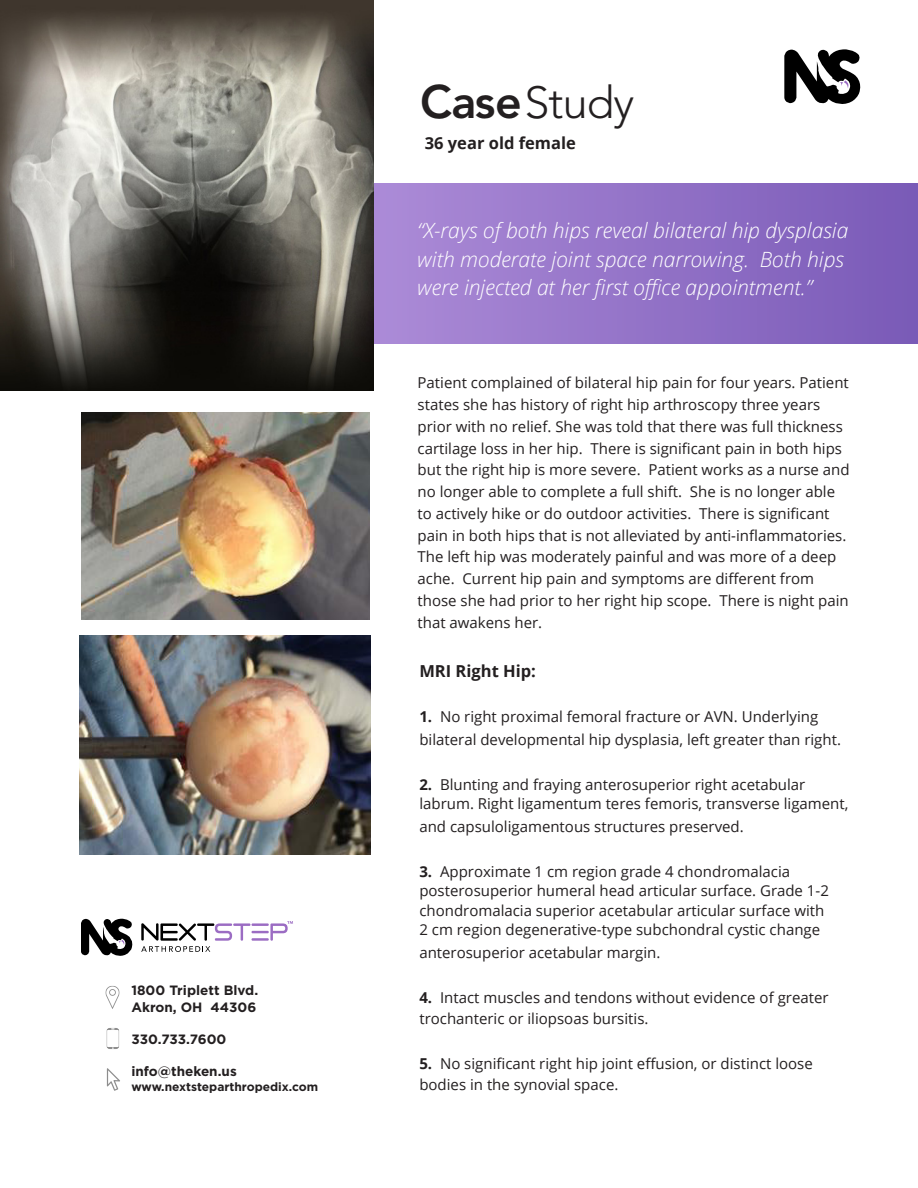
<style>
.page{position:relative;width:918px;height:1188px;background:#fff}
.page>*{position:absolute;margin:0;border:0;box-sizing:border-box;transform-origin:0 0}
.t1{font:300 44.55px "Avenir";letter-spacing:-.02em;color:#231f20}
.t2{font:italic 300 21px/28.5px "Open Sans";color:#fff}
.t3{font:700 16.5px "Open Sans";color:#231f20}
.t4{font:15px/21.8px "Open Sans";color:#231f20}
.t5{font:700 13.5px/16.2px "Gotham";color:#231f20}
.t6{font:700 12px "Gotham";color:#231f20}
.s1{font-weight:800;font-size:46.5px}
.s2{font-weight:700}
</style>
<div class="page">
<svg style="left:784px;top:49px;width:77px;height:55px"></svg>
<svg style="left:81px;top:919px;width:52px;height:37px"></svg>
<svg style="left:141px;top:921px;width:152px;height:31px"></svg>
<img style="left:105px;top:985px;width:15px;height:24px">
<img style="left:106px;top:1028px;width:13px;height:21px">
<img style="left:106px;top:1068px;width:14px;height:23px">
<div style="left:322px;top:183px;width:596px;height:161px;background:linear-gradient(to right,#b190da,#7a5ab7)"></div>
<img style="left:0;top:0;width:373px;height:391px">
<img style="left:80px;top:636px;width:291px;height:218px">
<img style="left:82px;top:412px;width:288px;height:207px">
<p class="t5" style="left:131px;top:982px;width:128px">1800 Triplett Blvd.<br>Akron, OH 44306</p>
<p class="t5" style="left:131px;top:1031px;width:97px">330.733.7600</p>
<p class="t5" style="left:131px;top:1063px;width:107px">info@theken.us</p>
<p class="t6" style="left:131px;top:1079px;width:188px">www.nextsteparthropedix.com</p>
<h1 class="t1" style="left:420px;top:76px;width:216px"><span class="s1">Case</span>Study</h1>
<p class="t3" style="left:425px;top:131px;width:153px">36 year old female</p>
<h2 class="t2" style="left:418px;top:216px;width:432px">“X-rays of both hips reveal bilateral hip dysplasia with moderate joint space narrowing. Both hips were injected at her first office appointment.”</h2>
<p class="t4" style="left:418px;top:372px;width:434px">Patient complained of bilateral hip pain for four years. Patient states she has history of right hip arthroscopy three years prior with no relief. She was told that there was full thickness cartilage loss in her hip. There is significant pain in both hips but the right hip is more severe. Patient works as a nurse and no longer able to complete a full shift. She is no longer able to actively hike or do outdoor activities. There is significant pain in both hips that is not alleviated by anti-inflammatories.<br>The left hip was moderately painful and was more of a deep ache. Current hip pain and symptoms are different from those she had prior to her right hip scope. There is night pain that awakens her.</p>
<p class="t3" style="left:419px;top:660px;width:118px">MRI Right Hip:</p>
<p class="t4" style="left:419px;top:705px;width:423px;line-height:22.5px"><span class="s2">1.</span> No right proximal femoral fracture or AVN. Underlying bilateral developmental hip dysplasia, left greater than right.</p>
<p class="t4" style="left:419px;top:774px;width:431px;line-height:19.5px"><span class="s2">2.</span> Blunting and fraying anterosuperior right acetabular labrum. Right ligamentum teres femoris, transverse ligament,</p>
<p class="t4" style="left:419px;top:815px;width:326px">and capsuloligamentous structures preserved.</p>
<p class="t4" style="left:419px;top:861px;width:411px;line-height:19.5px"><span class="s2">3.</span> Approximate 1 cm region grade 4 chondromalacia posterosuperior humeral head articular surface. Grade 1-2 chondromalacia superior acetabular articular surface with 2 cm region degenerative-type subchondral cystic change</p>
<p class="t4" style="left:419px;top:941px;width:243px">anterosuperior acetabular margin.</p>
<p class="t4" style="left:419px;top:987px;width:411px;line-height:21px"><span class="s2">4.</span> Intact muscles and tendons without evidence of greater trochanteric or iliopsoas bursitis.</p>
<p class="t4" style="left:419px;top:1053px;width:395px;line-height:21px"><span class="s2">5.</span> No significant right hip joint effusion, or distinct loose bodies in the synovial space.</p>
</div>
